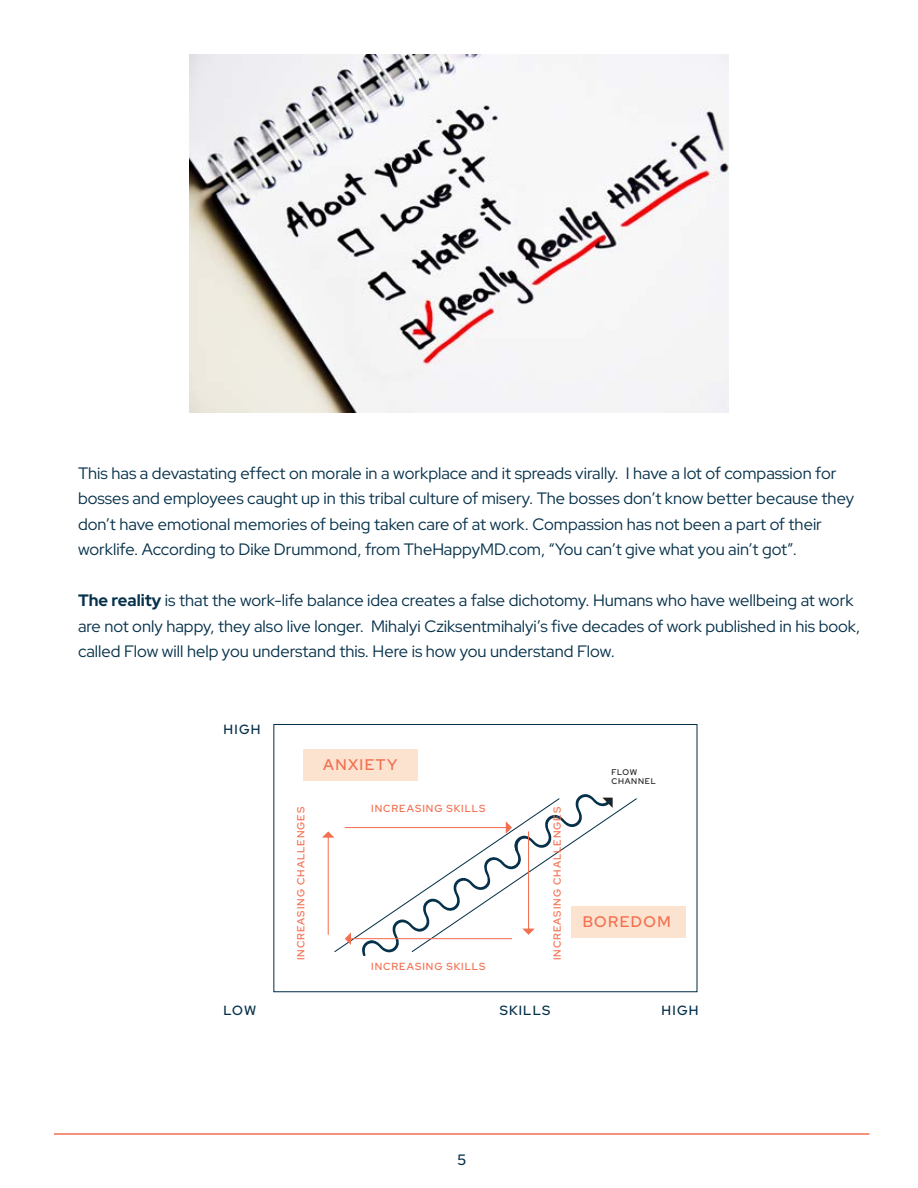
<style>
.page{position:relative;width:918px;height:1188px;background:#fff}
.page>*{position:absolute;margin:0;border:0;box-sizing:border-box;transform-origin:0 0}
.t1{font:16.5px/25.5px "Red Hat Display";color:#06314a}
.t2{font:500 15.45px "Red Hat Display";letter-spacing:.095em;color:#f36f50}
.t3{font:500 15px "Red Hat Display";color:#06314a}
.t4{font:500 13.35px "Red Hat Display";letter-spacing:.095em;color:#06314a}
.t5{font:500 10.2px "Red Hat Display";letter-spacing:.095em;color:#f36f50}
.t6{font:500 8.25px/9.9px "Red Hat Display";letter-spacing:.095em;color:#231f20}
.s1{font-weight:700}
</style>
<div class="page">
<hr style="left:54px;top:1133px;width:815px;height:2px;background:#f36f50">
<div style="left:571px;top:906px;width:114px;height:32px;background:#fbe3d0"></div>
<div style="left:303px;top:749px;width:115px;height:32px;background:#fbe3d0"></div>
<svg style="left:322px;top:794px;width:315px;height:162px"></svg>
<div style="left:273px;top:724px;width:425px;height:268px;border:1px solid #06314a"></div>
<img style="left:189px;top:54px;width:540px;height:359px">
<p class="t1" style="left:78px;top:460px;width:778px">This has a devastating effect on morale in a workplace and it spreads virally. I have a lot of compassion for bosses and employees caught up in this tribal culture of misery. The bosses don’t know better because they don’t have emotional memories of being taken care of at work. Compassion has not been a part of their worklife. According to Dike Drummond, from TheHappyMD.com, “You can’t give what you ain’t got”.</p>
<p class="t1" style="left:78px;top:587px;width:784px"><span class="s1">The reality</span> is that the work-life balance idea creates a false dichotomy. Humans who have wellbeing at work are not only happy, they also live longer. Mihalyi Cziksentmihalyi’s five decades of work published in his book, called Flow will help you understand this. Here is how you understand Flow.</p>
<p class="t4" style="left:224px;top:721px;width:38px">HIGH</p>
<p class="t2" style="left:323px;top:754px;width:76px">ANXIETY</p>
<p class="t5" style="left:371px;top:802px;width:116px">INCREASING SKILLS</p>
<p class="t5" style="left:294px;top:960px;width:155px;rotate:-90deg">INCREASING CHALLENGES</p>
<p class="t5" style="left:551px;top:960px;width:155px;rotate:-90deg">INCREASING CHALLENGES</p>
<p class="t5" style="left:371px;top:960px;width:116px">INCREASING SKILLS</p>
<p class="t6" style="left:611px;top:766px;width:46px">FLOW<br>CHANNEL</p>
<p class="t2" style="left:583px;top:911px;width:89px">BOREDOM</p>
<p class="t4" style="left:224px;top:1002px;width:34px">LOW</p>
<p class="t4" style="left:500px;top:1002px;width:52px">SKILLS</p>
<p class="t4" style="left:662px;top:1002px;width:38px">HIGH</p>
<p class="t3" style="left:457px;top:1150px;width:10px">5</p>
</div>
